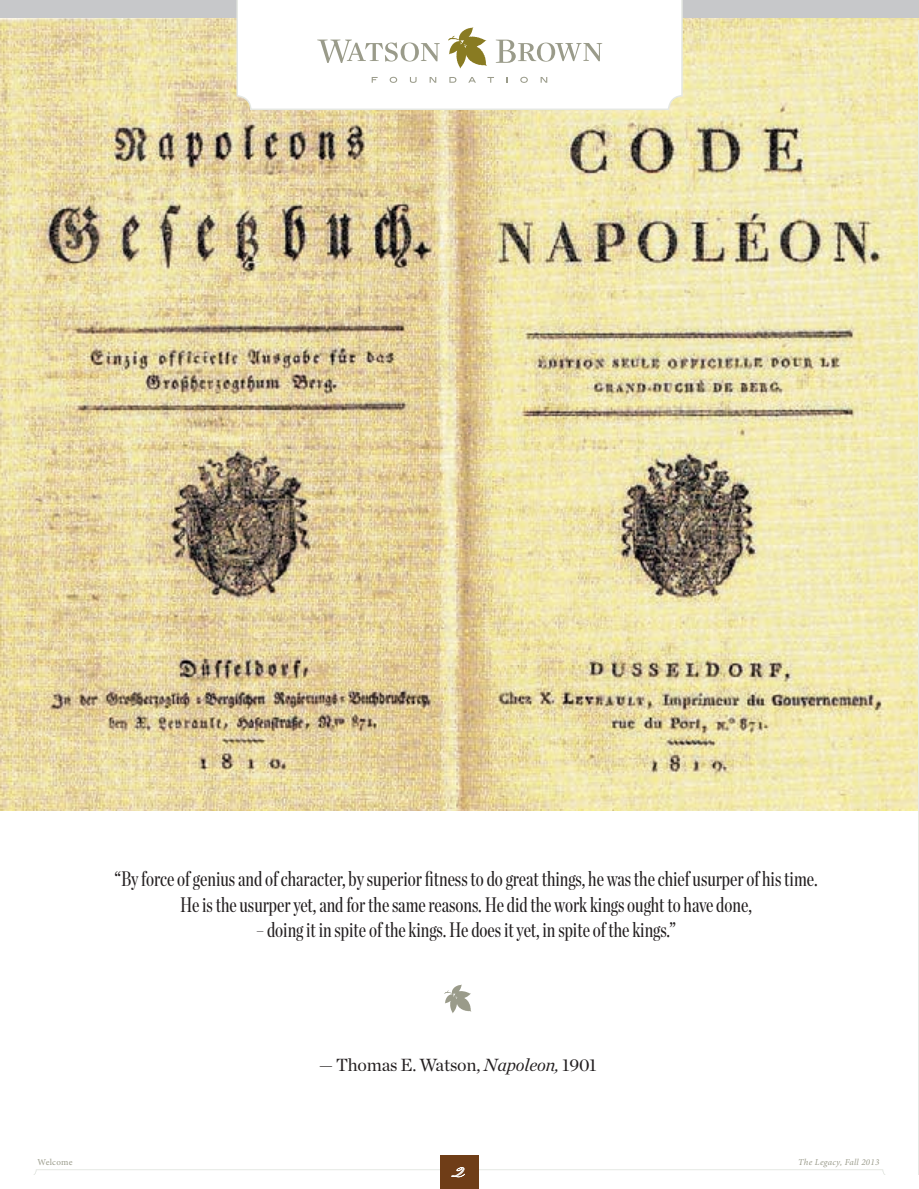
<style>
.page{position:relative;width:919px;height:1189px;background:#fff}
.page>*{position:absolute;margin:0;border:0;box-sizing:border-box;transform-origin:0 0}
.t1{font:22.5px "Burgues Script";color:#fff}
.t2{font:21px/25.2px "Chronicle Disp Comp";color:#231f20;text-align:center}
.t3{font:18px "Chronicle Deck";letter-spacing:-.01em;color:#231f20}
.t4{font:italic 9px "Minion Pro";letter-spacing:.03em;color:#9b9c8c}
.t5{font:9px "Minion Pro";letter-spacing:.025em;color:#9b9c8c}
.s1{font-style:italic}
</style>
<div class="page">
<img style="left:0;top:18px;width:919px;height:792px">
<hr style="left:918px;top:31px;width:1px;height:1158px;background:#e5e8e3">
<div style="left:440px;top:1155px;width:38px;height:34px;background:#6f3d17"></div>
<svg style="left:33px;top:1167px;width:852px;height:10px"></svg>
<div style="left:0;top:0;width:919px;height:18px;background:#c7c8ca"></div>
<svg style="left:444px;top:984px;width:27px;height:29px"></svg>
<svg style="left:236px;top:0;width:447px;height:110px"></svg>
<svg style="left:448px;top:27px;width:39px;height:42px"></svg>
<svg style="left:317px;top:40px;width:123px;height:23px"></svg>
<svg style="left:496px;top:40px;width:106px;height:23px"></svg>
<svg style="left:372px;top:77px;width:6px;height:6px"></svg>
<svg style="left:390px;top:77px;width:7px;height:6px"></svg>
<svg style="left:410px;top:77px;width:6px;height:6px"></svg>
<svg style="left:430px;top:77px;width:6px;height:6px"></svg>
<svg style="left:449px;top:77px;width:7px;height:6px"></svg>
<svg style="left:468px;top:77px;width:8px;height:6px"></svg>
<svg style="left:487px;top:77px;width:7px;height:6px"></svg>
<svg style="left:520px;top:77px;width:8px;height:6px"></svg>
<svg style="left:540px;top:77px;width:7px;height:6px"></svg>
<p class="t2" style="left:114px;top:865px;width:705px">“By force of genius and of character, by superior fitness to do great things, he was the chief usurper of his time.<br>He is the usurper yet, and for the same reasons. He did the work kings ought to have done,</p>
<p class="t2" style="left:256px;top:915px;width:421px">– doing it in spite of the kings. He does it yet, in spite of the kings.”</p>
<p class="t3" style="left:319px;top:1051px;width:279px"><span class="s1">—</span> Thomas E. Watson, <span class="s1">Napoleon,</span> 1901</p>
<p class="t5" style="left:38px;top:1156px;width:37px">Welcome</p>
<p class="t4" style="left:798px;top:1156px;width:83px">The Legacy, Fall 2013</p>
<p class="t1" style="left:455px;top:1155px;width:11px">2</p>
</div>
